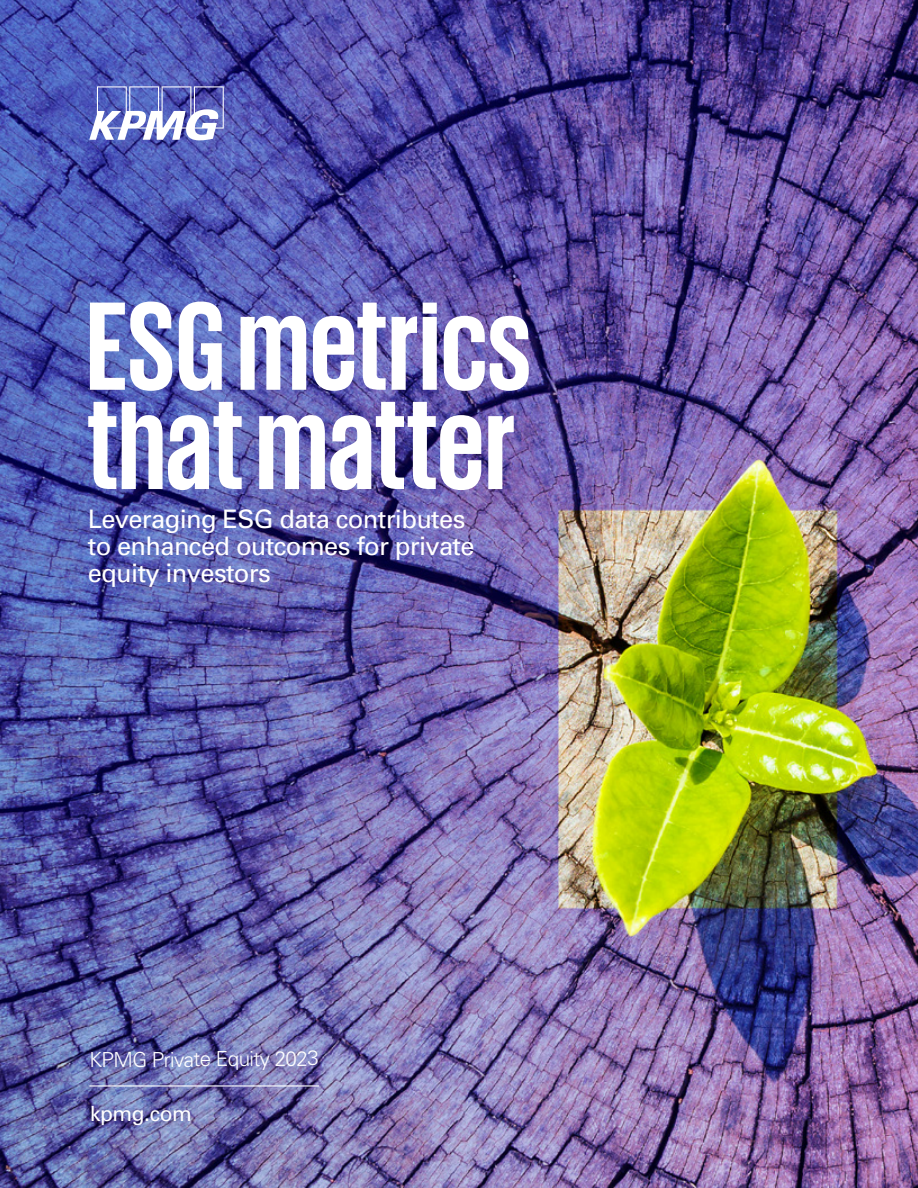
<style>
.page{position:relative;width:918px;height:1188px;background:#fff}
.page>*{position:absolute;margin:0;border:0;box-sizing:border-box;transform-origin:0 0}
.CoverHead_new{font:700 128.7px/99.3px "KPMG";letter-spacing:-.005em;color:#fff}
.CoverSub{font:25.5px/27px "Univers";letter-spacing:-.025em;color:#fff}
.t1{font:21px "Univers";letter-spacing:-.02em;color:#fff}
.More_cover{font:300 20.7px "Univers";letter-spacing:-.04em;color:#fff}
</style>
<div class="page">
<img style="left:0;top:0;width:918px;height:1188px">
<svg style="left:89px;top:86px;width:135px;height:54px"></svg>
<hr style="left:89px;top:1085px;width:230px;height:2px;background:#fff">
<p class="CoverHead_new" style="left:86px;top:293px;width:447px">ESG metrics that matter</p>
<p class="CoverSub" style="left:88px;top:506px;width:388px">Leveraging ESG data contributes to enhanced outcomes for private equity investors</p>
<p class="More_cover" style="left:89px;top:1047px;width:231px">KPMG Private Equity 2023</p>
<p class="t1" style="left:90px;top:1101px;width:104px">kpmg.com</p>
</div>
